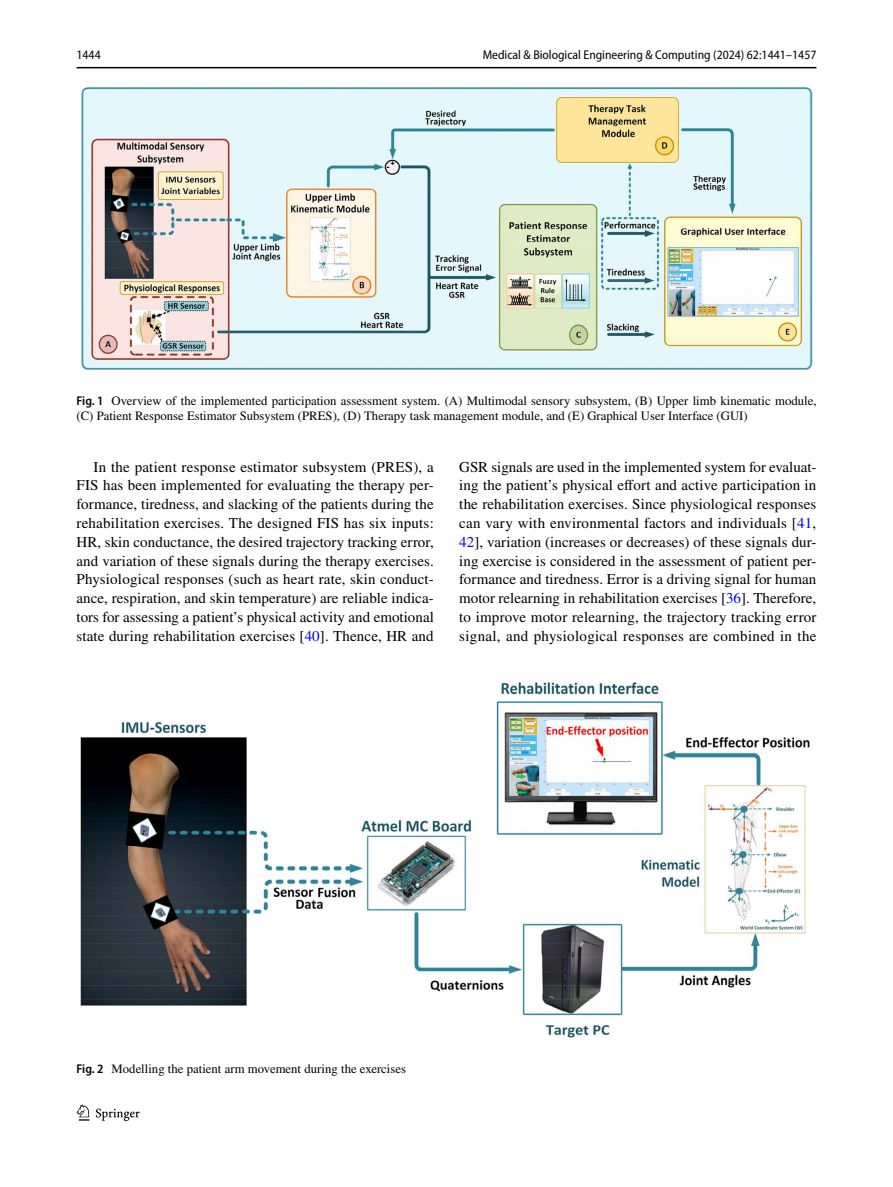
<style>
.page{position:relative;width:893px;height:1187px;background:#fff}
.page>*{position:absolute;margin:0;border:0;box-sizing:border-box;transform-origin:0 0}
.t1{font:15px/18.8px "STIX";letter-spacing:.015em;color:#000;text-align:justify}
.t2{font:12.75px/15px "STIX";color:#000}
.t3{font:semi-condensed 12.75px "Myriad Pro";color:#000}
.s1{font-family:"Myriad Pro";font-weight:600;font-stretch:semi-condensed}
.s2{color:#00f}
</style>
<div class="page">
<hr style="left:77px;top:67px;width:739px;height:1px;background:#000">
<svg style="left:77px;top:1104px;width:12px;height:16px"></svg>
<svg style="left:96px;top:1108px;width:44px;height:12px"></svg>
<img style="left:81px;top:87px;width:731px;height:283px">
<img style="left:81px;top:682px;width:729px;height:355px">
<p class="t3" style="left:77px;top:48px;width:26px">1444</p>
<p class="t3" style="left:483px;top:48px;width:335px">Medical &amp; Biological Engineering &amp; Computing (2024) 62:1441–1457</p>
<p class="t2" style="left:77px;top:394px;width:741px"><span class="s1">Fig. 1</span> Overview of the implemented participation assessment system. (A) Multimodal sensory subsystem, (B) Upper limb kinematic module, (C) Patient Response Estimator Subsystem (PRES), (D) Therapy task management module, and (E) Graphical User Interface (GUI)</p>
<p class="t1" style="left:77px;top:458px;width:359px;text-indent:17px">In the patient response estimator subsystem (PRES), a FIS has been implemented for evaluating the therapy per&shy;formance, tiredness, and slacking of the patients during the rehabilitation exercises. The designed FIS has six inputs:<br>HR, skin conductance, the desired trajectory tracking error, and variation of these signals during the therapy exercises.<br>Physiological responses (such as heart rate, skin conduct&shy;ance, respiration, and skin temperature) are reliable indica&shy;tors for assessing a patient’s physical activity and emotional state during rehabilitation exercises [<span class="s2">40</span>]. Thence, HR and</p>
<p class="t1" style="left:459px;top:458px;width:359px">GSR signals are used in the implemented system for evaluat&shy;ing the patient’s physical effort and active participation in the rehabilitation exercises. Since physiological responses can vary with environmental factors and individuals [<span class="s2">41</span>, <span class="s2">42</span>], variation (increases or decreases) of these signals dur&shy;ing exercise is considered in the assessment of patient per&shy;formance and tiredness. Error is a driving signal for human motor relearning in rehabilitation exercises [<span class="s2">36</span>]. Therefore, to improve motor relearning, the trajectory tracking error signal, and physiological responses are combined in the</p>
<p class="t2" style="left:77px;top:1061px;width:331px"><span class="s1">Fig. 2</span> Modelling the patient arm movement during the exercises</p>
</div>
